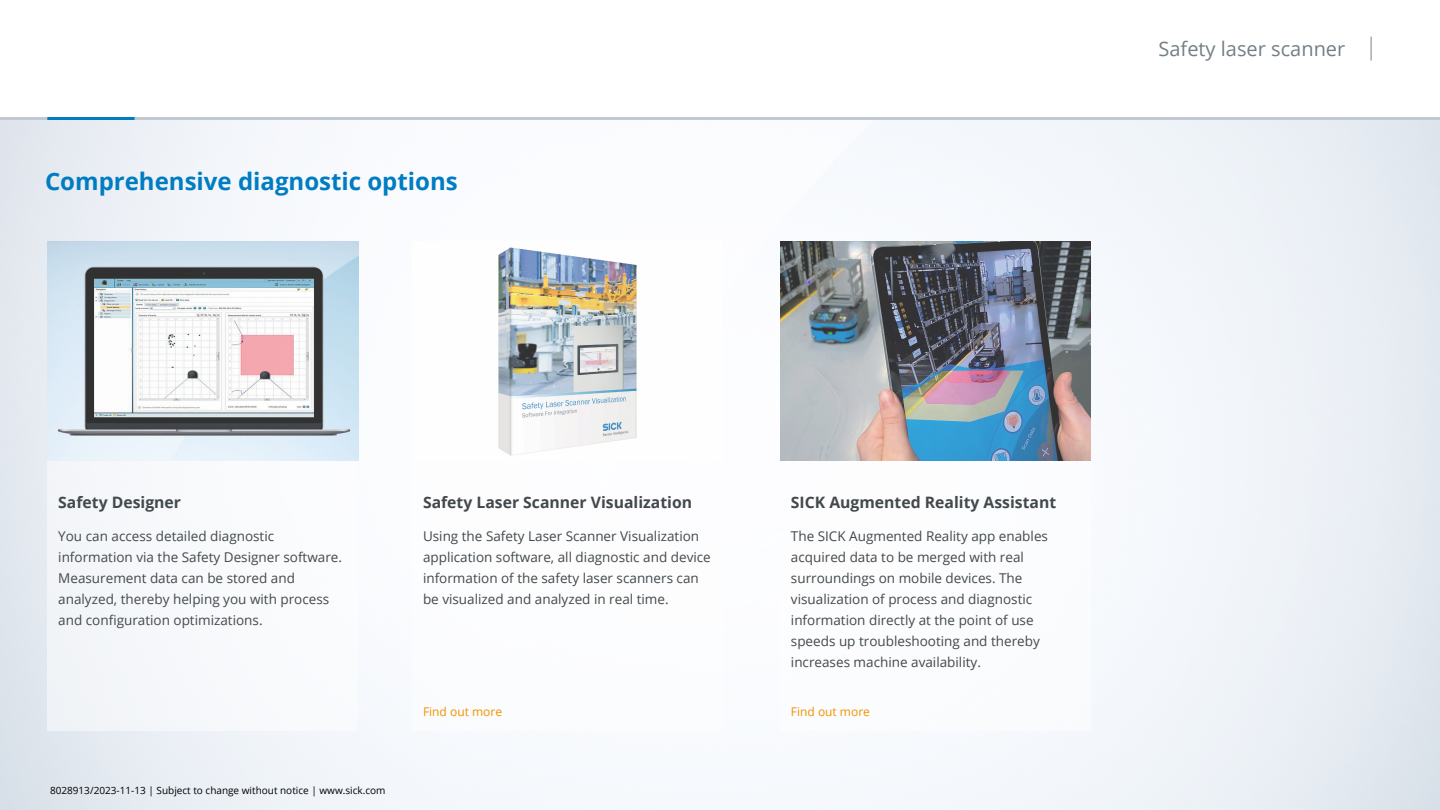
<style>
.page{position:relative;width:1440px;height:810px;background:#fff}
.page>*{position:absolute;margin:0;border:0;box-sizing:border-box;transform-origin:0 0}
.t1{font:700 24px "Open Sans";color:#007cc2}
.t2{font:20.02px "Open Sans";color:#737f85}
.t3{font:700 15.75px "Open Sans";color:#42494c}
.t4{font:13.5px/21px "Open Sans";color:#42494c}
.t5{font:12px "Open Sans";color:#f39200}
.t6{font:9.98px "Open Sans";color:#000}
</style>
<div class="page">
<img style="left:0;top:120px;width:1440px;height:690px">
<hr style="left:0;top:117px;width:1440px;height:3px;background:#c1c8cf">
<svg style="left:1371px;top:37px;width:1px;height:24px"></svg>
<div style="left:413px;top:242px;width:310px;height:488px;background:#fff"></div>
<img style="left:499px;top:247px;width:138px;height:208px">
<div style="left:48px;top:242px;width:310px;height:488px;background:#f7f9fb"></div>
<img style="left:48px;top:242px;width:310px;height:219px">
<div style="left:780px;top:242px;width:311px;height:488px;background:#fff"></div>
<img style="left:780px;top:242px;width:311px;height:219px">
<hr style="left:47px;top:117px;width:88px;height:3px;background:#007cc2">
<h1 class="t1" style="left:45px;top:165px;width:414px">Comprehensive diagnostic options</h1>
<h2 class="t2" style="left:1158px;top:35px;width:188px">Safety laser scanner</h2>
<p class="t3" style="left:58px;top:491px;width:124px">Safety Designer</p>
<p class="t4" style="left:58px;top:525px;width:285px">You can access detailed diagnostic information via the Safety Designer software.<br>Measurement data can be stored and analyzed, thereby helping you with process and configuration optimizations.</p>
<p class="t6" style="left:50px;top:783px;width:337px">8028913/2023-11-13 | Subject to change without notice | www.sick.com</p>
<p class="t3" style="left:423px;top:491px;width:271px">Safety Laser Scanner Visualization</p>
<p class="t3" style="left:791px;top:491px;width:267px">SICK Augmented Reality Assistant</p>
<p class="t4" style="left:791px;top:525px;width:259px">The SICK Augmented Reality app enables acquired data to be merged with real surroundings on mobile devices. The visualization of process and diagnostic information directly at the point of use speeds up troubleshooting and thereby increases machine availability.</p>
<p class="t5" style="left:791px;top:703px;width:81px">Find out more</p>
<p class="t4" style="left:423px;top:525px;width:289px">Using the Safety Laser Scanner Visualization application software, all diagnostic and device information of the safety laser scanners can be visualized and analyzed in real time.</p>
<p class="t5" style="left:423px;top:703px;width:81px">Find out more</p>
</div>
